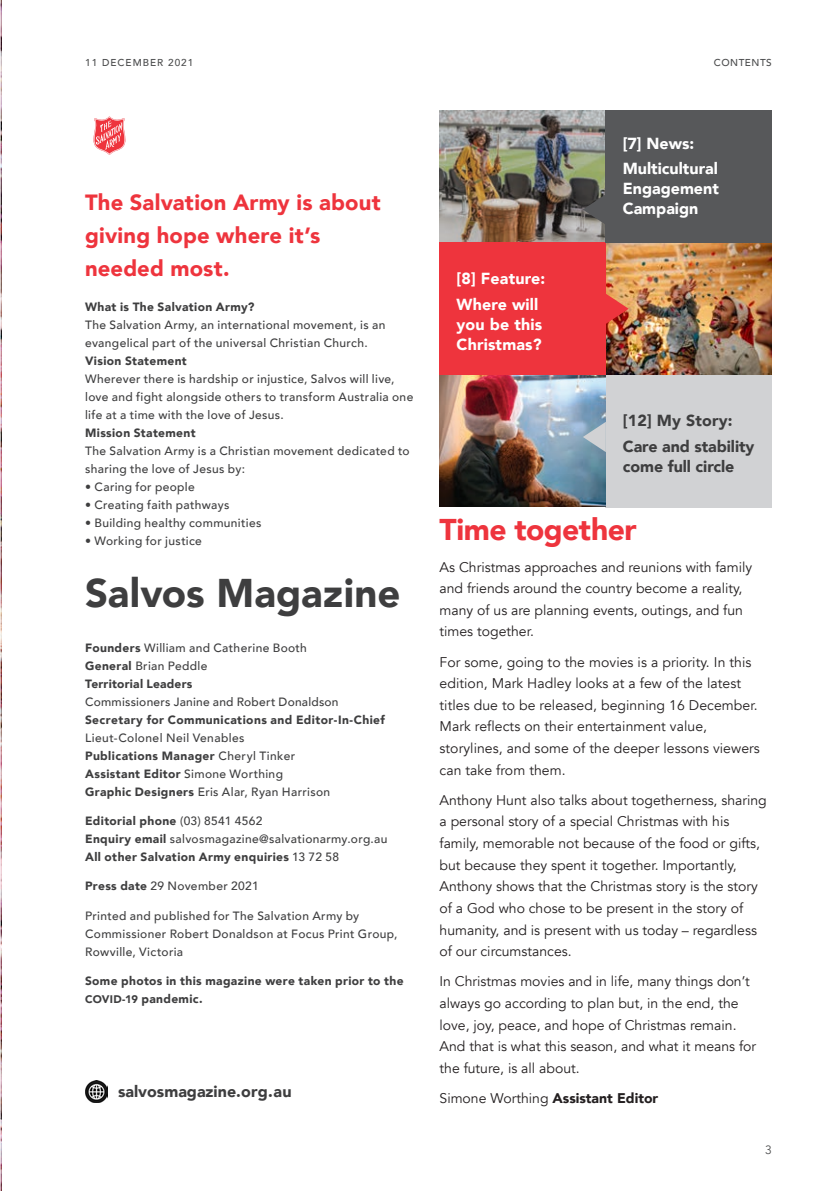
<style>
.page{position:relative;width:840px;height:1191px;background:#fff}
.page>*{position:absolute;margin:0;border:0;box-sizing:border-box;transform-origin:0 0}
.t1{font:900 40px "Avenir";color:#3e3e3f}
.Salvos_Header{font:900 30px "Avenir";letter-spacing:-.015em;color:#ee343d}
.Salvos_Header-2{font:900 22px/33px "Avenir";letter-spacing:.005em;color:#ee343d}
.Contents{font:900 16px/20px "Avenir";color:#fff}
.Contents-2{font:900 16px/20px "Avenir";letter-spacing:-.005em;color:#3e3e3f}
.Gotham_Book_Body_Tex{font:900 16px "Avenir";color:#3e3e3f}
.Editorial_text{font:14px/21.6px "Avenir";color:#231f20}
.Editorial_text-2{font:900 14px "Avenir";color:#231f20}
.Editorial_Details{font:500 12px/18px "Avenir";letter-spacing:.03em;color:#3e3e3f}
.Editorial_Details-2{font:900 12px/18px "Avenir";letter-spacing:.03em;color:#3e3e3f}
.t2{font:12px "Avenir";color:#4b4c4d}
.Page_name_-_Right{font:500 10px "Avenir";letter-spacing:.05em;color:#4b4c4d}
.s1{font-weight:900}
.s2{font-weight:500}
.s3{font-size:11px}
.s4{font-weight:400}
</style>
<div class="page">
<img style="left:0;top:0;width:1px;height:1191px">
<svg style="left:93px;top:117px;width:32px;height:38px"></svg>
<img style="left:85px;top:1080px;width:22px;height:22px">
<img style="left:605px;top:243px;width:166px;height:132px">
<div style="left:605px;top:375px;width:166px;height:132px;background:#d1d2d4"></div>
<img style="left:439px;top:375px;width:166px;height:132px">
<img style="left:439px;top:110px;width:166px;height:133px">
<div style="left:439px;top:243px;width:166px;height:132px;background:#ee343d"></div>
<div style="left:605px;top:110px;width:166px;height:133px;background:#57585a"></div>
<svg style="left:605px;top:293px;width:23px;height:31px"></svg>
<svg style="left:582px;top:422px;width:23px;height:30px"></svg>
<svg style="left:582px;top:194px;width:23px;height:31px"></svg>
<p class="Page_name_-_Right" style="left:85px;top:54px;width:33px">11 Dece</p>
<p class="Page_name_-_Right" style="left:133px;top:54px;width:18px">mber</p>
<p class="Page_name_-_Right" style="left:168px;top:54px;width:27px">2021</p>
<p class="Page_name_-_Right" style="left:713px;top:54px;width:59px">CONTENTS</p>
<p class="Salvos_Header-2" style="left:85px;top:185px;width:297px">The Salvation Army is about giving hope where it’s needed most.</p>
<p class="Editorial_Details-2" style="left:85px;top:297px;width:171px">What is The Salvation Army?</p>
<p class="Editorial_Details" style="left:85px;top:315px;width:301px">The Salvation Army, an international movement, is an evangelical part of the universal Christian Church.</p>
<p class="Editorial_Details-2" style="left:85px;top:351px;width:103px">Vision Statement</p>
<p class="Editorial_Details" style="left:85px;top:369px;width:329px">Wherever there is hardship or injustice, Salvos will live, love and fight alongside others to transform Australia one life at a time with the love of Jesus.</p>
<p class="Editorial_Details-2" style="left:85px;top:423px;width:112px">Mission Statement</p>
<p class="Editorial_Details" style="left:85px;top:441px;width:326px">The Salvation Army is a Christian movement dedicated to sharing the love of Jesus by:</p>
<p class="Editorial_Details" style="left:85px;top:477px;width:111px">• Caring for people</p>
<p class="Editorial_Details" style="left:85px;top:495px;width:146px">• Creating faith pathways</p>
<p class="Editorial_Details" style="left:85px;top:513px;width:178px">• Building healthy communities</p>
<p class="Editorial_Details" style="left:85px;top:531px;width:118px">• Working for justice</p>
<p class="t1" style="left:85px;top:558px;width:316px">Salvos Magazine</p>
<p class="Editorial_Details" style="left:85px;top:638px;width:301px"><span class="s1">Founders</span> William and Catherine Booth<br><span class="s1">General</span> Brian Peddle<br><span class="s1">Territorial Leaders<br></span>Commissioners Janine and Robert Donaldson <span class="s1">Secretary for Communications and Editor-In-Chief </span>Lieut-Colonel Neil Venables<br><span class="s1">Publications Manager</span> Cheryl Tinker<br><span class="s1">Assistant Editor</span> Simone Worthing<br><span class="s1">Graphic Designers</span> Eris Alar, Ryan Harrison</p>
<p class="Editorial_Details-2" style="left:85px;top:811px;width:304px">Editorial phone <span class="s2">(03) 8541 4562<br></span>Enquiry email <span class="s2">salvosmagazine@salvationarmy.org.au<br></span>All other Salvation Army enquiries <span class="s2">13 72 58</span></p>
<p class="Editorial_Details" style="left:85px;top:876px;width:175px"><span class="s1">Press date</span> 29 November 2021</p>
<p class="Editorial_Details" style="left:85px;top:906px;width:314px">Printed and published for The Salvation Army by<br>Commissioner Robert Donaldson at Focus Print Group,<br>Rowville, Victoria</p>
<p class="Editorial_Details-2" style="left:85px;top:971px;width:320px">Some photos in this magazine were taken prior to the<br><span class="s3">COVID-19</span> pandemic.</p>
<p class="Gotham_Book_Body_Tex" style="left:118px;top:1077px;width:175px">salvosmagazine.org.au</p>
<p class="Contents" style="left:456px;top:268px;width:90px">[8] Feature:</p>
<p class="Contents" style="left:456px;top:294px;width:87px">Where will you be this<br>Christmas?</p>
<p class="Contents" style="left:622px;top:133px;width:73px">[7] News:</p>
<p class="Contents" style="left:622px;top:158px;width:97px;text-align:justify">Multicultural Engagement Campaign</p>
<p class="Contents-2" style="left:622px;top:410px;width:111px">[12] My Story:</p>
<p class="Contents-2" style="left:622px;top:436px;width:133px">Care and stability come full circle</p>
<p class="Salvos_Header" style="left:439px;top:504px;width:198px">Time together</p>
<p class="Editorial_text" style="left:439px;top:556px;width:314px">As Christmas approaches and reunions with family and friends around the country become a reality, many of us are planning events, outings, and fun times together.</p>
<p class="Editorial_text" style="left:439px;top:651px;width:321px">For some, going to the movies is a priority. In this edition, Mark Hadley looks at a few of the latest titles due to be released, beginning 16 December.<br>Mark reflects on their entertainment value, storylines, and some of the deeper lessons viewers can take from them.</p>
<p class="Editorial_text" style="left:439px;top:789px;width:328px">Anthony Hunt also talks about togetherness, sharing a personal story of a special Christmas with his family, memorable not because of the food or gifts, but because they spent it together. Importantly, Anthony shows that the Christmas story is the story of a God who chose to be present in the story of humanity, and is present with us today – regardless of our circumstances.</p>
<p class="Editorial_text" style="left:439px;top:971px;width:318px">In Christmas movies and in life, many things don’t always go according to plan but, in the end, the love, joy, peace, and hope of Christmas remain.<br>And that is what this season, and what it means for the future, is all about.</p>
<p class="Editorial_text-2" style="left:439px;top:1086px;width:220px"><span class="s4">Simone Worthing</span> Assistant Editor</p>
<p class="t2" style="left:764px;top:1142px;width:8px">3</p>
</div>
